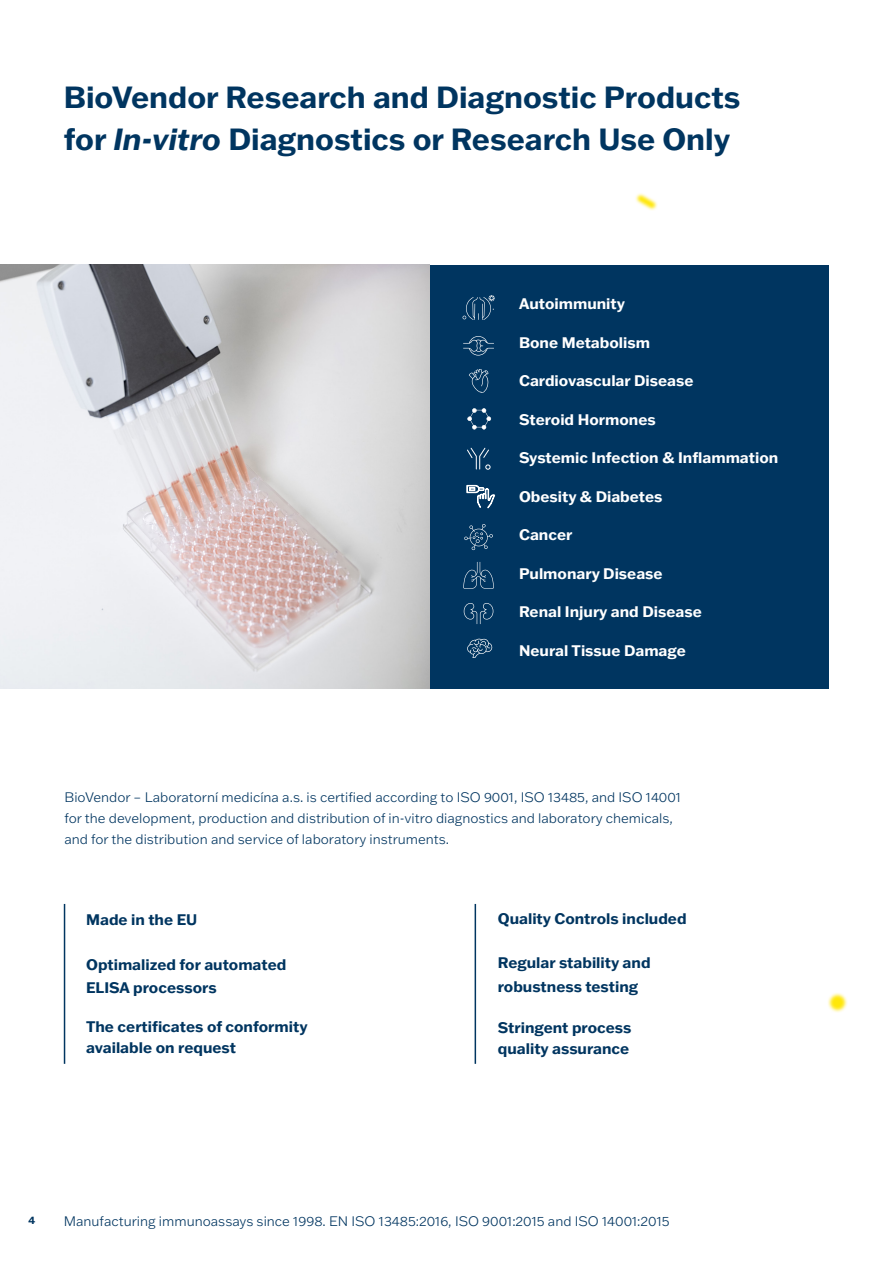
<style>
.page{position:relative;width:893px;height:1263px;background:#fff}
.page>*{position:absolute;margin:0;border:0;box-sizing:border-box;transform-origin:0 0}
.t1{font:700 30px/42px "Franklin Gothic ATF";color:#003560}
.t2{font:700 15px/21px "Franklin Gothic ATF";color:#003560}
.t3{font:700 15px "Franklin Gothic ATF";color:#fff}
.t4{font:300 13.5px/21px "Franklin Gothic ATF";color:#003560}
.t5{font:700 10.5px "Franklin Gothic ATF";color:#003560}
.s1{font-style:italic}
</style>
<div class="page">
<div style="left:429px;top:265px;width:400px;height:424px;background:#003560"></div>
<hr style="left:64px;top:904px;width:1px;height:160px;background:#003560">
<hr style="left:475px;top:904px;width:1px;height:160px;background:#003560">
<svg style="left:828px;top:993px;width:20px;height:20px"></svg>
<svg style="left:831px;top:996px;width:13px;height:13px"></svg>
<img style="left:0;top:265px;width:429px;height:423px">
<svg style="left:463px;top:295px;width:32px;height:25px"></svg>
<svg style="left:469px;top:369px;width:19px;height:24px"></svg>
<svg style="left:464px;top:524px;width:29px;height:26px"></svg>
<svg style="left:463px;top:562px;width:31px;height:27px"></svg>
<svg style="left:464px;top:603px;width:29px;height:21px"></svg>
<svg style="left:463px;top:336px;width:31px;height:19px"></svg>
<svg style="left:635px;top:193px;width:23px;height:17px"></svg>
<svg style="left:637px;top:195px;width:18px;height:13px"></svg>
<svg style="left:467px;top:447px;width:23px;height:23px"></svg>
<svg style="left:467px;top:638px;width:25px;height:20px"></svg>
<svg style="left:467px;top:408px;width:24px;height:21px"></svg>
<svg style="left:467px;top:485px;width:28px;height:23px"></svg>
<h2 class="t1" style="left:64px;top:75px;width:678px">BioVendor Research and Diagnostic Products for <span class="s1">In-vitro</span> Diagnostics or Research Use Only</h2>
<h4 class="t3" style="left:519px;top:294px;width:108px">Autoimmunity</h4>
<h4 class="t3" style="left:519px;top:332px;width:132px">Bone Metabolism</h4>
<h4 class="t3" style="left:519px;top:371px;width:176px">Cardiovascular Disease</h4>
<h4 class="t3" style="left:519px;top:409px;width:138px">Steroid Hormones</h4>
<h4 class="t3" style="left:519px;top:448px;width:261px">Systemic Infection &amp; Inflammation</h4>
<h4 class="t3" style="left:519px;top:486px;width:145px">Obesity &amp; Diabetes</h4>
<h4 class="t3" style="left:519px;top:525px;width:55px">Cancer</h4>
<h4 class="t3" style="left:519px;top:563px;width:145px">Pulmonary Disease</h4>
<h4 class="t3" style="left:519px;top:602px;width:184px">Renal Injury and Disease</h4>
<h4 class="t3" style="left:519px;top:640px;width:168px">Neural Tissue Damage</h4>
<h4 class="t4" style="left:65px;top:786px;width:618px">BioVendor – Laboratorní medicína a.s. is certified according to ISO 9001, ISO 13485, and ISO 14001 for the development, production and distribution of in-vitro diagnostics and laboratory chemicals, and for the distribution and service of laboratory instruments.</h4>
<h4 class="t2" style="left:86px;top:909px;width:113px">Made in the EU</h4>
<h4 class="t2" style="left:86px;top:953px;width:202px">Optimalized for automated</h4>
<h4 class="t2" style="left:86px;top:977px;width:132px">ELISA processors</h4>
<h4 class="t2" style="left:86px;top:1015px;width:223px">The certificates of conformity available on request</h4>
<h4 class="t2" style="left:498px;top:908px;width:190px">Quality Controls included</h4>
<h4 class="t2" style="left:498px;top:952px;width:154px">Regular stability and</h4>
<h4 class="t2" style="left:498px;top:976px;width:142px">robustness testing</h4>
<h4 class="t2" style="left:498px;top:1017px;width:135px">Stringent process</h4>
<h4 class="t2" style="left:498px;top:1038px;width:133px">quality assurance</h4>
<p class="t5" style="left:28px;top:1213px;width:8px">4</p>
<h4 class="t4" style="left:64px;top:1210px;width:607px">Manufacturing immunoassays since 1998. EN ISO 13485:2016, ISO 9001:2015 and ISO 14001:2015</h4>
</div>
